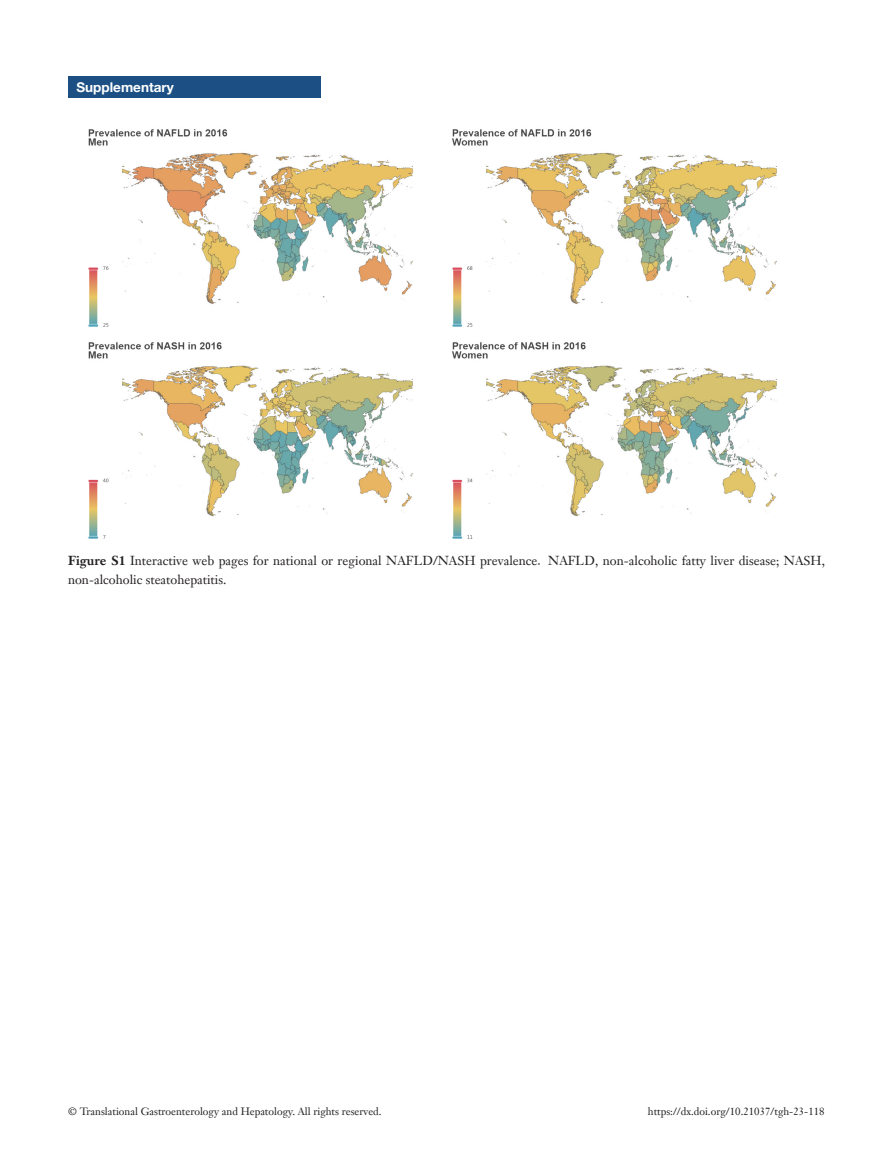
<style>
.page{position:relative;width:893px;height:1170px;background:#fff}
.page>*{position:absolute;margin:0;border:0;box-sizing:border-box;transform-origin:0 0}
.栏目{font:700 13.5px "Helvetica Neue LT Pro";color:#fff}
.t1{font:12.75px/19.2px "Janson Text LT";color:#231f20}
.t2{font:10.5px "Janson Text LT";color:#231f20}
.s1{font-weight:700}
.s2{font-family:"Sim Sun"}
</style>
<div class="page">
<img style="left:88px;top:129px;width:689px;height:198px">
<img style="left:88px;top:342px;width:689px;height:197px">
<div style="left:68px;top:77px;width:252px;height:21px;background:#1c5085"></div>
<p class="栏目" style="left:77px;top:79px;width:99px">Supplementary</p>
<p class="t1" style="left:68px;top:551px;width:758px"><span class="s1">Figure S1</span> Interactive web pages for national or regional NAFLD/NASH prevalence<span class="s2">.</span> NAFLD, non-alcoholic fatty liver disease; NASH, non-alcoholic steatohepatitis.</p>
<p class="t2" style="left:68px;top:1104px;width:315px">© Translational Gastroenterology and Hepatology. All rights reserved.</p>
<p class="t2" style="left:648px;top:1104px;width:178px">https://dx.doi.org/10.21037/tgh-23-118</p>
</div>
